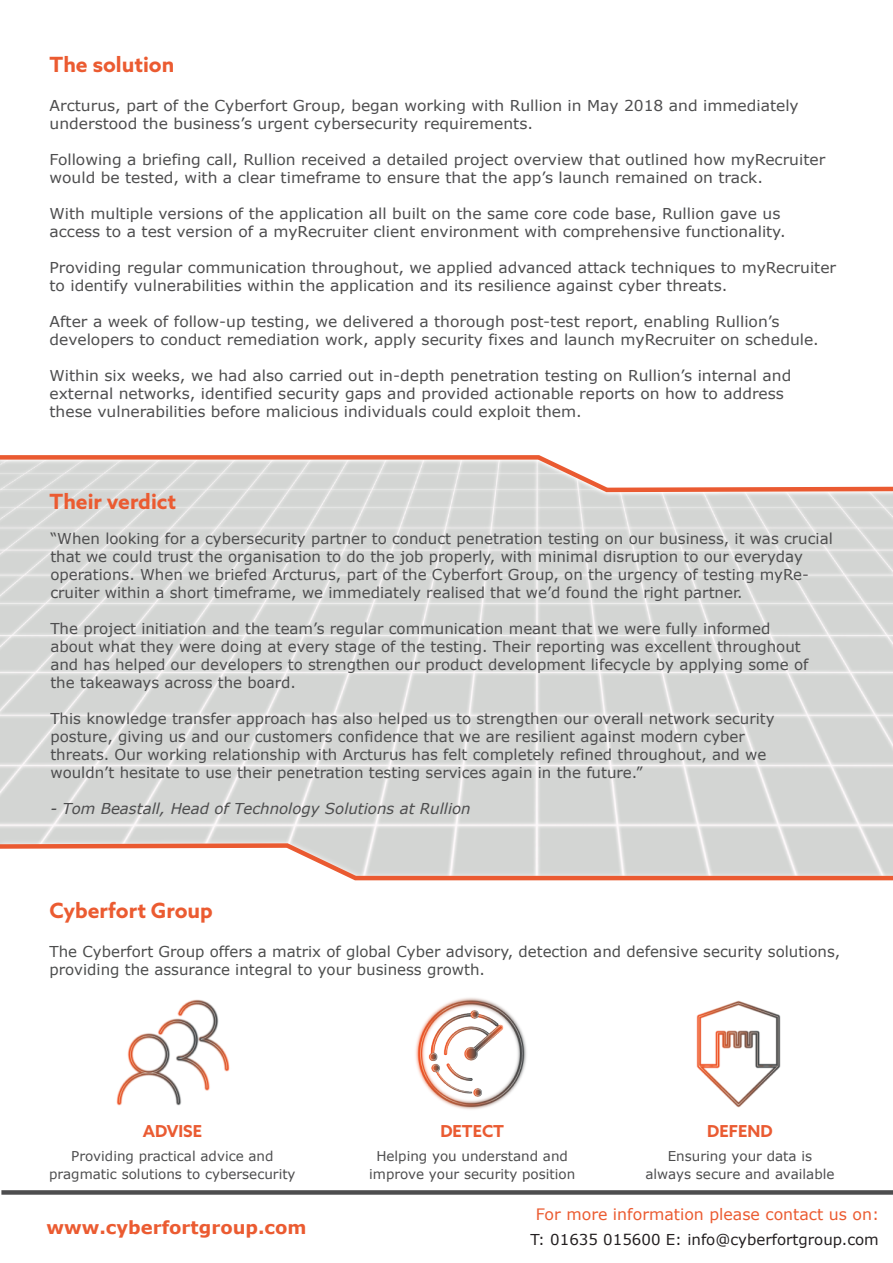
<style>
.page{position:relative;width:893px;height:1263px;background:#fff}
.page>*{position:absolute;margin:0;border:0;box-sizing:border-box;transform-origin:0 0}
.t1{font:700 21px "Azo Sans";color:#eb5b31}
.t2{font:700 18px "Verdana";color:#eb5b31}
.t3{font:700 16.5px "Azo Sans";color:#ea5b32}
.t4{font:15.75px "Verdana";color:#eb5b31}
.t5{font:15px/18px "Verdana";color:#4d4d4e}
.t6{font:15px/18px "Verdana";color:#4c4d4d}
.t7{font:italic 15px "Verdana";color:#4d4d4e}
.t8{font:15px "Verdana";color:#231f20}
.t9{font:13.5px/18px "Verdana";color:#4d4d4e;text-align:center}
</style>
<div class="page">
<div style="left:1px;top:1190px;width:892px;height:5px;background:#4d4d4e"></div>
<img style="left:116px;top:999px;width:114px;height:107px">
<img style="left:415px;top:997px;width:112px;height:113px">
<img style="left:696px;top:1000px;width:85px;height:108px">
<img style="left:0;top:546px;width:893px;height:244px">
<img style="left:0;top:790px;width:893px;height:51px">
<img style="left:0;top:494px;width:893px;height:52px">
<svg style="left:0;top:455px;width:893px;height:39px"></svg>
<svg style="left:0;top:841px;width:893px;height:40px"></svg>
<h1 class="t1" style="left:50px;top:51px;width:126px">The solution</h1>
<p class="t5" style="left:50px;top:97px;width:751px">Arcturus, part of the Cyberfort Group, began working with Rullion in May 2018 and immediately understood the business’s urgent cybersecurity requirements.</p>
<p class="t5" style="left:50px;top:151px;width:777px">Following a briefing call, Rullion received a detailed project overview that outlined how myRecruiter would be tested, with a clear timeframe to ensure that the app’s launch remained on track.</p>
<p class="t5" style="left:50px;top:205px;width:738px">With multiple versions of the application all built on the same core code base, Rullion gave us access to a test version of a myRecruiter client environment with comprehensive functionality.</p>
<p class="t5" style="left:50px;top:259px;width:788px">Providing regular communication throughout, we applied advanced attack techniques to myRecruiter to identify vulnerabilities within the application and its resilience against cyber threats.</p>
<p class="t5" style="left:50px;top:313px;width:771px">After a week of follow-up testing, we delivered a thorough post-test report, enabling Rullion’s developers to conduct remediation work, apply security fixes and launch myRecruiter on schedule.</p>
<p class="t5" style="left:50px;top:367px;width:743px">Within six weeks, we had also carried out in-depth penetration testing on Rullion’s internal and external networks, identified security gaps and provided actionable reports on how to address these vulnerabilities before malicious individuals could exploit them.</p>
<h1 class="t1" style="left:50px;top:487px;width:128px">Their verdict</h1>
<p class="t5" style="left:50px;top:530px;width:784px">“When looking for a cybersecurity partner to conduct penetration testing on our business, it was crucial that we could trust the organisation to do the job properly, with minimal disruption to our everyday operations. When we briefed Arcturus, part of the Cyberfort Group, on the urgency of testing myRe&shy;cruiter within a short timeframe, we immediately realised that we’d found the right partner.</p>
<p class="t5" style="left:50px;top:620px;width:760px">The project initiation and the team’s regular communication meant that we were fully informed about what they were doing at every stage of the testing. Their reporting was excellent throughout and has helped our developers to strengthen our product development lifecycle by applying some of the takeaways across the board.</p>
<p class="t5" style="left:50px;top:710px;width:726px">This knowledge transfer approach has also helped us to strengthen our overall network security posture, giving us and our customers confidence that we are resilient against modern cyber threats. Our working relationship with Arcturus has felt completely refined throughout, and we wouldn’t hesitate to use their penetration testing services again in the future.”</p>
<p class="t7" style="left:50px;top:799px;width:422px">- Tom Beastall, Head of Technology Solutions at Rullion</p>
<h1 class="t1" style="left:50px;top:896px;width:165px">Cyberfort Group</h1>
<p class="t6" style="left:50px;top:943px;width:792px">The Cyberfort Group offers a matrix of global Cyber advisory, detection and defensive security solutions, providing the assurance integral to your business growth.</p>
<p class="t3" style="left:143px;top:1120px;width:61px">ADVISE</p>
<p class="t3" style="left:440px;top:1120px;width:65px">DETECT</p>
<p class="t3" style="left:707px;top:1120px;width:67px">DEFEND</p>
<p class="t9" style="left:49px;top:1147px;width:248px">Providing practical advice and pragmatic solutions to cybersecurity</p>
<p class="t2" style="left:47px;top:1216px;width:262px">www.cyberfortgroup.com</p>
<p class="t9" style="left:369px;top:1147px;width:208px">Helping you understand and improve your security position</p>
<p class="t9" style="left:645px;top:1147px;width:191px">Ensuring your data is always secure and available</p>
<p class="t4" style="left:536px;top:1204px;width:345px">For more information please contact us on:</p>
<p class="t8" style="left:530px;top:1230px;width:350px">T: 01635 015600 E: info@cyberfortgroup.com</p>
</div>
